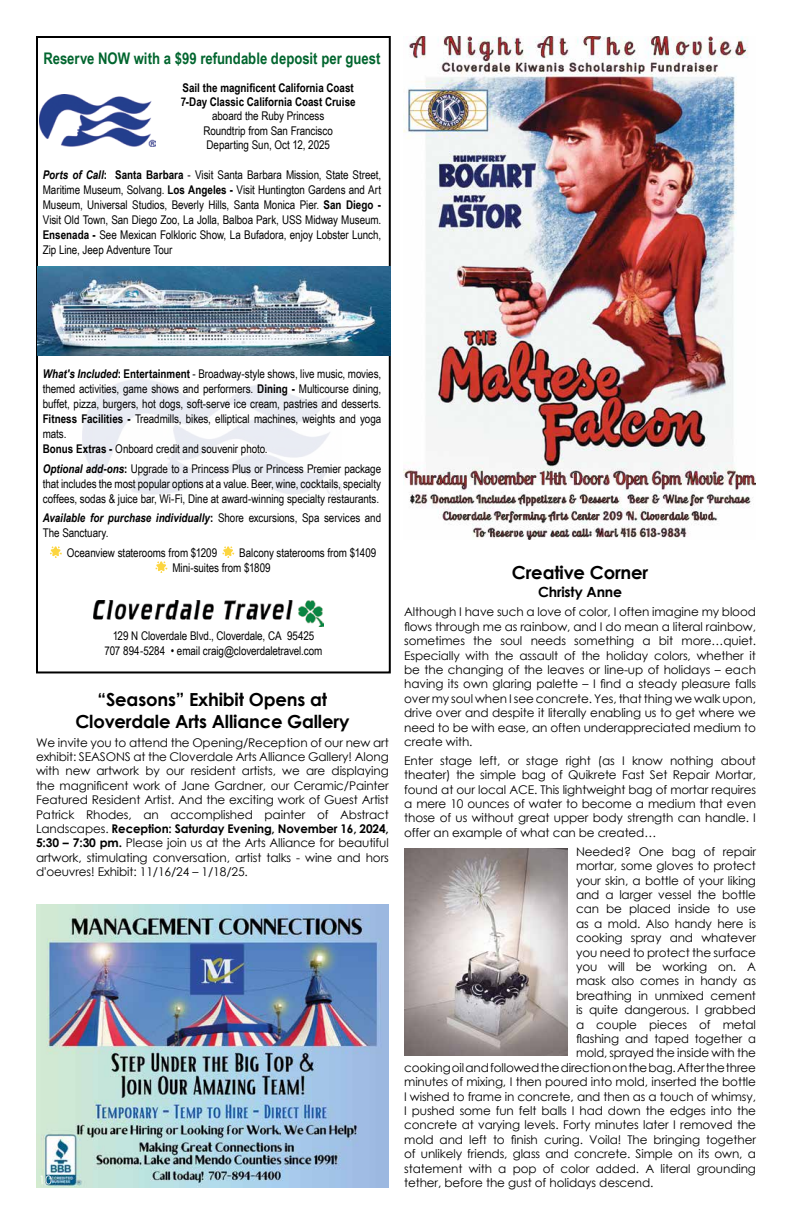
<style>
.page{position:relative;width:792px;height:1224px;background:#fff}
.page>*{position:absolute;margin:0;border:0;box-sizing:border-box;transform-origin:0 0}
.t1{font:700 18px/21.6px "Century Gothic";letter-spacing:-.01em;color:#000;text-align:center}
.t2{font:700 16px "Arial Narrow";color:#00652e}
.t3{font:700 14px "Century Gothic";letter-spacing:-.01em;color:#000}
.t4{font:12px/14.4px "Century Gothic";letter-spacing:-.01em;color:#000;text-align:justify}
.t5{font:12px/15px "Arial Narrow";letter-spacing:-.005em;color:#000}
.t6{font:700 12px/14.4px "Arial Narrow";color:#000}
.t7{font:12px "Century Gothic";letter-spacing:-.01em;color:#000;scale:.96 1}
.s1{font-weight:700;font-style:italic}
.s2{font-weight:700}
</style>
<div class="page">
<div style="left:36px;top:36px;width:355px;height:637px;border:2px solid #000"></div>
<img style="left:40px;top:95px;width:115px;height:51px">
<img style="left:93px;top:600px;width:231px;height:26px">
<img style="left:37px;top:267px;width:353px;height:89px">
<img style="left:403px;top:36px;width:353px;height:504px">
<img style="left:36px;top:904px;width:353px;height:284px">
<img style="left:404px;top:849px;width:163px;height:206px">
<svg style="left:40px;top:1175px;width:11px;height:9px"></svg>
<h2 class="t2" style="left:43px;top:46px;width:339px">Reserve NOW with a $99 refundable deposit per guest</h2>
<p class="t6" style="left:181px;top:80px;width:176px">Sail the magnificent California Coast<br>7-Day Classic California Coast Cruise</p>
<p class="t5" style="left:204px;top:108px;width:131px;line-height:14.4px;text-align:center">aboard the Ruby Princess<br>Roundtrip from San Francisco<br>Departing Sun, Oct 12, 2025</p>
<p class="t5" style="left:43px;top:166px;width:340px;text-align:justify"><span class="s1">Ports of Call</span><span class="s2">: Santa Barbara</span> - Visit Santa Barbara Mission, State Street, Maritime Museum, Solvang. <span class="s2">Los Angeles -</span> Visit Huntington Gardens and Art Museum, Universal Studios, Beverly Hills, Santa Monica Pier. <span class="s2">San Diego - </span>Visit Old Town, San Diego Zoo, La Jolla, Balboa Park, USS Midway Museum.<br><span class="s2">Ensenada -</span> See Mexican Folkloric Show, La Bufadora, enjoy Lobster Lunch, Zip Line, Jeep Adventure Tour</p>
<p class="t5" style="left:43px;top:366px;width:340px"><span class="s1">What's Included</span><span class="s2">: Entertainment</span> - Broadway-style shows, live music, movies, themed activities, game shows and performers. <span class="s2">Dining -</span> Multicourse dining, buffet, pizza, burgers, hot dogs, soft-serve ice cream, pastries and desserts.<br><span class="s2">Fitness Facilities -</span> Treadmills, bikes, elliptical machines, weights and yoga mats.<br><span class="s2">Bonus Extras -</span> Onboard credit and souvenir photo.</p>
<p class="t5" style="left:43px;top:460px;width:340px;text-align:justify"><span class="s1">Optional add-ons</span><span class="s2">:</span> Upgrade to a Princess Plus or Princess Premier package that includes the most popular options at a value. Beer, wine, cocktails, specialty coffees, sodas &amp; juice bar, Wi-Fi, Dine at award-winning specialty restaurants.</p>
<p class="t5" style="left:43px;top:510px;width:340px"><span class="s1">Available for purchase individually</span><span class="s2">:</span> Shore excursions, Spa services and<br>The Sanctuary.</p>
<p class="t5" style="left:67px;top:544px;width:152px">Oceanview staterooms from $1209</p>
<p class="t5" style="left:172px;top:544px;width:205px;text-indent:67px">Balcony staterooms from $1409<br>Mini-suites from $1809</p>
<p class="t5" style="left:105px;top:628px;width:219px;line-height:14.4px;text-align:center">129 N Cloverdale Blvd., Cloverdale, CA 95425<br>707 894-5284 • email craig@cloverdaletravel.com</p>
<h1 class="t1" style="left:75px;top:688px;width:276px">“Seasons” Exhibit Opens at<br>Cloverdale Arts Alliance Gallery</h1>
<p class="t4" style="left:36px;top:735px;width:354px">We invite you to attend the Opening/Reception of our new art exhibit: SEASONS at the Cloverdale Arts Alliance Gallery! Along with new artwork by our resident artists, we are displaying the magnificent work of Jane Gardner, our Ceramic/Painter Featured Resident Artist. And the exciting work of Guest Artist Patrick Rhodes, an accomplished painter of Abstract Landscapes. <span class="s2">Reception: Saturday Evening, November 16, 2024, 5:30 – 7:30 pm.</span> Please join us at the Arts Alliance for beautiful artwork, stimulating conversation, artist talks - wine and hors d'oeuvres! Exhibit: 11/16/24 – 1/18/25.</p>
<h1 class="t1" style="left:512px;top:561px;width:138px">Creative Corner</h1>
<p class="t3" style="left:538px;top:582px;width:86px">Christy Anne</p>
<p class="t4" style="left:404px;top:605px;width:353px">Although I have such a love of color, I often imagine my blood flows through me as rainbow, and I do mean a literal rainbow, sometimes the soul needs something a bit more…quiet.<br>Especially with the assault of the holiday colors, whether it be the changing of the leaves or line-up of holidays – each having its own glaring palette – I find a steady pleasure falls over my soul when I see concrete. Yes, that thing we walk upon, drive over and despite it literally enabling us to get where we need to be with ease, an often underappreciated medium to create with.</p>
<p class="t4" style="left:404px;top:753px;width:353px">Enter stage left, or stage right (as I know nothing about theater) the simple bag of Quikrete Fast Set Repair Mortar, found at our local ACE. This lightweight bag of mortar requires a mere 10 ounces of water to become a medium that even those of us without great upper body strength can handle. I offer an example of what can be created…</p>
<p class="t4" style="left:576px;top:844px;width:181px">Needed? One bag of repair</p>
<p class="t4" style="left:576px;top:858px;width:181px">mortar, some gloves to protect</p>
<p class="t4" style="left:576px;top:873px;width:181px">your skin, a bottle of your liking</p>
<p class="t4" style="left:576px;top:887px;width:181px">and a larger vessel the bottle</p>
<p class="t4" style="left:576px;top:902px;width:181px">can be placed inside to use</p>
<p class="t4" style="left:576px;top:916px;width:181px">as a mold. Also handy here is</p>
<p class="t4" style="left:576px;top:930px;width:181px">cooking spray and whatever</p>
<p class="t4" style="left:576px;top:945px;width:181px">you need to protect the surface</p>
<p class="t4" style="left:576px;top:959px;width:181px">you will be working on. A</p>
<p class="t4" style="left:576px;top:974px;width:181px">mask also comes in handy as</p>
<p class="t4" style="left:576px;top:988px;width:181px">breathing in unmixed cement</p>
<p class="t4" style="left:576px;top:1002px;width:181px">is quite dangerous. I grabbed</p>
<p class="t4" style="left:576px;top:1017px;width:181px">a couple pieces of metal</p>
<p class="t4" style="left:576px;top:1031px;width:181px">flashing and taped together a</p>
<p class="t7" style="left:576px;top:1045px;width:189px">mold, sprayed the inside with the</p>
<p class="t4" style="left:404px;top:1060px;width:353px">cooking oil and followed the direction on the bag. After the three</p>
<p class="t4" style="left:404px;top:1074px;width:353px">minutes of mixing, I then poured into mold, inserted the bottle</p>
<p class="t4" style="left:404px;top:1089px;width:353px">I wished to frame in concrete, and then as a touch of whimsy,</p>
<p class="t4" style="left:404px;top:1103px;width:353px">I pushed some fun felt balls I had down the edges into the</p>
<p class="t4" style="left:404px;top:1118px;width:353px">concrete at varying levels. Forty minutes later I removed the</p>
<p class="t4" style="left:404px;top:1132px;width:353px">mold and left to finish curing. Voila! The bringing together</p>
<p class="t4" style="left:404px;top:1146px;width:353px">of unlikely friends, glass and concrete. Simple on its own, a</p>
<p class="t4" style="left:404px;top:1161px;width:353px">statement with a pop of color added. A literal grounding</p>
<p class="t4" style="left:404px;top:1175px;width:251px">tether, before the gust of holidays descend.</p>
</div>
